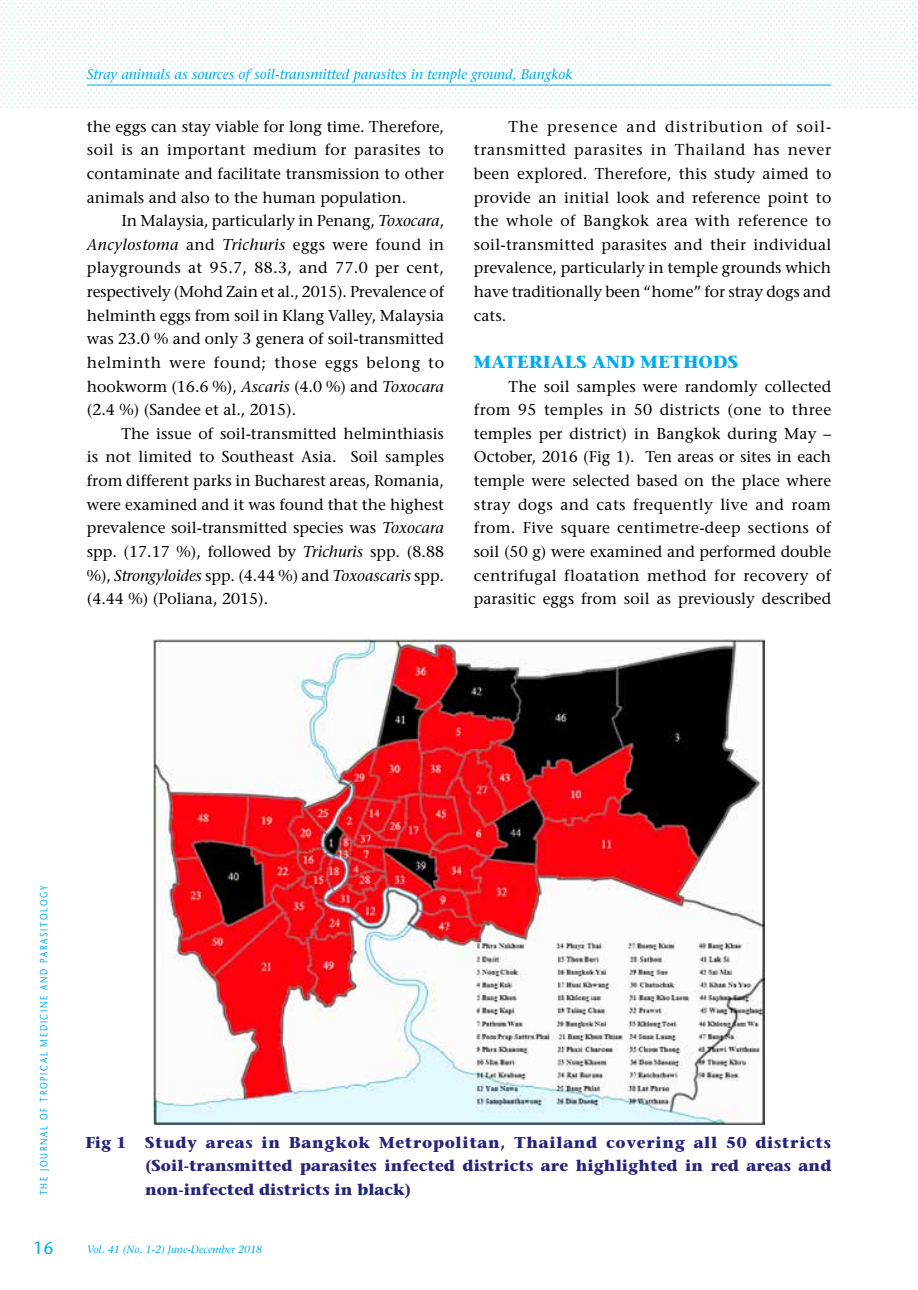
<style>
.page{position:relative;width:918px;height:1290px;background:#fff}
.page>*{position:absolute;margin:0;border:0;box-sizing:border-box;transform-origin:0 0}
.t1{font:700 17.5px "Stone Serif";color:#00aeef}
.t2{font:17.5px "Stone Sans";color:#00aeef}
.t3{font:15.75px/23.6px "Stone Serif";color:#000;text-align:justify}
.t4{font:700 15.75px/23.6px "Stone Serif";color:#26247b;text-align:justify}
.t5{font:italic 14px "Stone Serif";color:#00aeef}
.t6{font:10.5px "Stone Sans";letter-spacing:.2em;color:#00aeef;scale:.8 1}
.t7{font:italic 10.5px "Stone Serif";color:#00aeef}
.s1{font-style:italic}
</style>
<div class="page">
<svg style="left:0;top:0;width:916px;height:108px"></svg>
<hr style="left:87px;top:85px;width:744px;height:1px;background:#00aeef">
<img style="left:154px;top:638px;width:610px;height:486px">
<p class="t5" style="left:87px;top:66px;width:487px">Stray animals as sources of soil-transmitted parasites in temple ground, Bangkok</p>
<p class="t3" style="left:87px;top:114px;width:359px">the eggs can stay viable for long time. Therefore, soil is an important medium for parasites to contaminate and facilitate transmission to other animals and also to the human population.</p>
<p class="t3" style="left:87px;top:209px;width:359px;text-indent:35px">In Malaysia, particularly in Penang, <span class="s1">Toxocara</span>, <span class="s1">Ancylostoma</span> and <span class="s1">Trichuris</span> eggs were found in playgrounds at 95.7, 88.3, and 77.0 per cent, respectively (Mohd Zain et al., 2015). Prevalence of helminth eggs from soil in Klang Valley, Malaysia was 23.0 % and only 3 genera of soil-transmitted helminth were found; those eggs belong to hookworm (16.6 %), <span class="s1">Ascaris</span> (4.0 %) and <span class="s1">Toxocara </span>(2.4 %) (Sandee et al., 2015).</p>
<p class="t3" style="left:87px;top:421px;width:359px;text-indent:35px">The issue of soil-transmitted helminthiasis is not limited to Southeast Asia. Soil samples from different parks in Bucharest areas, Romania, were examined and it was found that the highest prevalence soil-transmitted species was <span class="s1">Toxocara </span>spp. (17.17 %), followed by <span class="s1">Trichuris</span> spp. (8.88 %), <span class="s1">Strongyloides</span> spp. (4.44 %) and <span class="s1">Toxoascaris</span> spp. (4.44 %) (Poliana, 2015).</p>
<p class="t3" style="left:474px;top:114px;width:359px;text-indent:35px">The presence and distribution of soil&shy;transmitted parasites in Thailand has never been explored. Therefore, this study aimed to provide an initial look and reference point to the whole of Bangkok area with reference to soil-transmitted parasites and their individual prevalence, particularly in temple grounds which have traditionally been “home” for stray dogs and cats.</p>
<p class="t1" style="left:474px;top:351px;width:266px">MATERIALS AND METHODS</p>
<p class="t3" style="left:474px;top:374px;width:359px;text-indent:35px">The soil samples were randomly collected from 95 temples in 50 districts (one to three temples per district) in Bangkok during May – October, 2016 (Fig 1). Ten areas or sites in each temple were selected based on the place where stray dogs and cats frequently live and roam from. Five square centimetre-deep sections of soil (50 g) were examined and performed double centrifugal floatation method for recovery of parasitic eggs from soil as previously described</p>
<p class="t6" style="left:37px;top:1195px;width:388px;rotate:-90deg">THE JOURNAL OF TROPICAL MEDICINE AND PARASITOLOGY</p>
<p class="t2" style="left:33px;top:1237px;width:22px">16</p>
<p class="t4" style="left:145px;top:1130px;width:688px;text-indent:-60px">Fig 1 Study areas in Bangkok Metropolitan, Thailand covering all 50 districts (Soil-transmitted parasites infected districts are highlighted in red areas and non-infected districts in black)</p>
<p class="t7" style="left:87px;top:1243px;width:177px">Vol. 41 (No. 1-2) June-December 2018</p>
</div>
